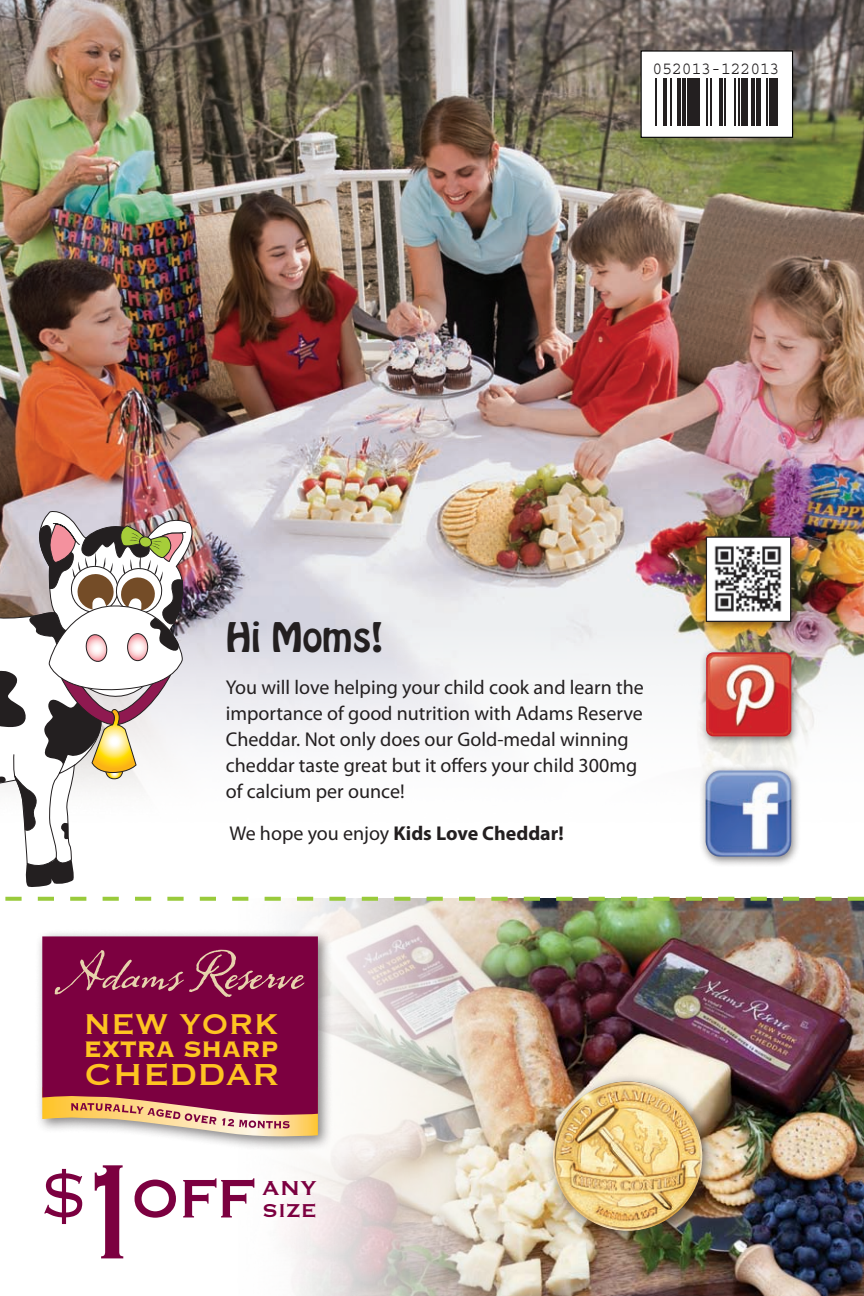
<style>
.page{position:relative;width:864px;height:1296px;background:#fff}
.page>*{position:absolute;margin:0;border:0;box-sizing:border-box;transform-origin:0 0}
.t1{font:39.8px "Copperplate";letter-spacing:-.005em;color:#fec422}
.t2{font:37.6px "Copperplate";letter-spacing:-.005em;color:#fec422;scale:.95 1}
.t3{font:36px "Hobo Std";color:#231f20}
.t4{font:700 29.4px "Copperplate";letter-spacing:-.025em;color:#fec422;scale:.93 1}
.t5{font:26.4px "Copperplate";color:#7c0040}
.t6{font:24.4px "Copperplate";color:#7c0040}
.t7{font:20px/26px "Myriad Pro";color:#231f20}
.t8{font:700 20px "Myriad Pro";color:#231f20}
.t9{font:18.2px "Courier";color:#231f20;scale:.9 1}
.s1{font-weight:400}
</style>
<div class="page">
<img style="left:254px;top:901px;width:610px;height:395px">
<svg style="left:44px;top:1165px;width:79px;height:93px"></svg>
<svg style="left:135px;top:1178px;width:119px;height:40px"></svg>
<div style="left:35px;top:930px;width:298px;height:221px;background:#231f20;opacity:.55"></div>
<div style="left:42px;top:936px;width:276px;height:151px;background:#7c0040"></div>
<svg style="left:54px;top:949px;width:250px;height:48px;background:#8b1e4f"></svg>
<svg style="left:42px;top:1087px;width:276px;height:52px;background:#c0827f"></svg>
<div style="left:545px;top:1073px;width:171px;height:172px;background:#231f20;opacity:.55"></div>
<img style="left:553px;top:1081px;width:149px;height:150px;border-radius:75px">
<svg style="left:5px;top:897px;width:859px;height:4px"></svg>
<img style="left:0;top:0;width:864px;height:764px">
<div style="left:641px;top:50px;width:152px;height:88px;background:#fff;border:1px solid #000"></div>
<hr style="left:656px;top:78px;width:1px;height:48px;background:#231f20">
<hr style="left:664px;top:78px;width:3px;height:48px;background:#231f20">
<hr style="left:671px;top:78px;width:1px;height:48px;background:#231f20">
<hr style="left:677px;top:78px;width:3px;height:48px;background:#231f20">
<hr style="left:682px;top:78px;width:3px;height:48px;background:#231f20">
<div style="left:687px;top:78px;width:13px;height:48px;background:#231f20"></div>
<hr style="left:707px;top:78px;width:1px;height:48px;background:#231f20">
<hr style="left:710px;top:78px;width:1px;height:48px;background:#231f20">
<hr style="left:720px;top:78px;width:3px;height:48px;background:#231f20">
<hr style="left:725px;top:78px;width:1px;height:48px;background:#231f20">
<hr style="left:735px;top:78px;width:1px;height:48px;background:#231f20">
<hr style="left:738px;top:78px;width:1px;height:48px;background:#231f20">
<div style="left:741px;top:78px;width:7px;height:48px;background:#231f20"></div>
<hr style="left:751px;top:78px;width:3px;height:48px;background:#231f20">
<div style="left:756px;top:78px;width:5px;height:48px;background:#231f20"></div>
<hr style="left:766px;top:78px;width:1px;height:48px;background:#231f20">
<div style="left:769px;top:78px;width:8px;height:48px;background:#231f20"></div>
<div style="left:699px;top:531px;width:102px;height:102px;background:#231f20;opacity:.55"></div>
<img style="left:708px;top:538px;width:81px;height:82px">
<div style="left:706px;top:536px;width:85px;height:86px;border:1px solid #231f20"></div>
<div style="left:698px;top:764px;width:103px;height:103px;background:#231f20;opacity:.55"></div>
<img style="left:706px;top:770px;width:86px;height:87px">
<div style="left:699px;top:647px;width:102px;height:100px;background:#231f20;opacity:.55"></div>
<img style="left:706px;top:652px;width:85px;height:84px">
<img style="left:0;top:511px;width:193px;height:253px">
<svg style="left:0;top:514px;width:187px;height:373px"></svg>
<p class="t9" style="left:653px;top:59px;width:143px">052013-122013</p>
<p class="t3" style="left:226px;top:612px;width:159px">Hi Moms!</p>
<p class="t7" style="left:226px;top:674px;width:420px">You will love helping your child cook and learn the importance of good nutrition with Adams Reserve Cheddar. Not only does our Gold-medal winning cheddar taste great but it offers your child 300mg</p>
<p class="t7" style="left:226px;top:778px;width:180px">of calcium per ounce!</p>
<p class="t8" style="left:229px;top:820px;width:336px"><span class="s1">We hope you enjoy</span> Kids Love Cheddar!</p>
<h2 class="t2" style="left:84px;top:999px;width:206px">NEW YORK</h2>
<h3 class="t4" style="left:84px;top:1030px;width:211px">EXTRA SHARP</h3>
<h1 class="t1" style="left:84px;top:1048px;width:198px">CHEDDAR</h1>
<p class="t5" style="left:262px;top:1171px;width:56px">ANY</p>
<p class="t6" style="left:262px;top:1195px;width:56px">SIZE</p>
</div>
